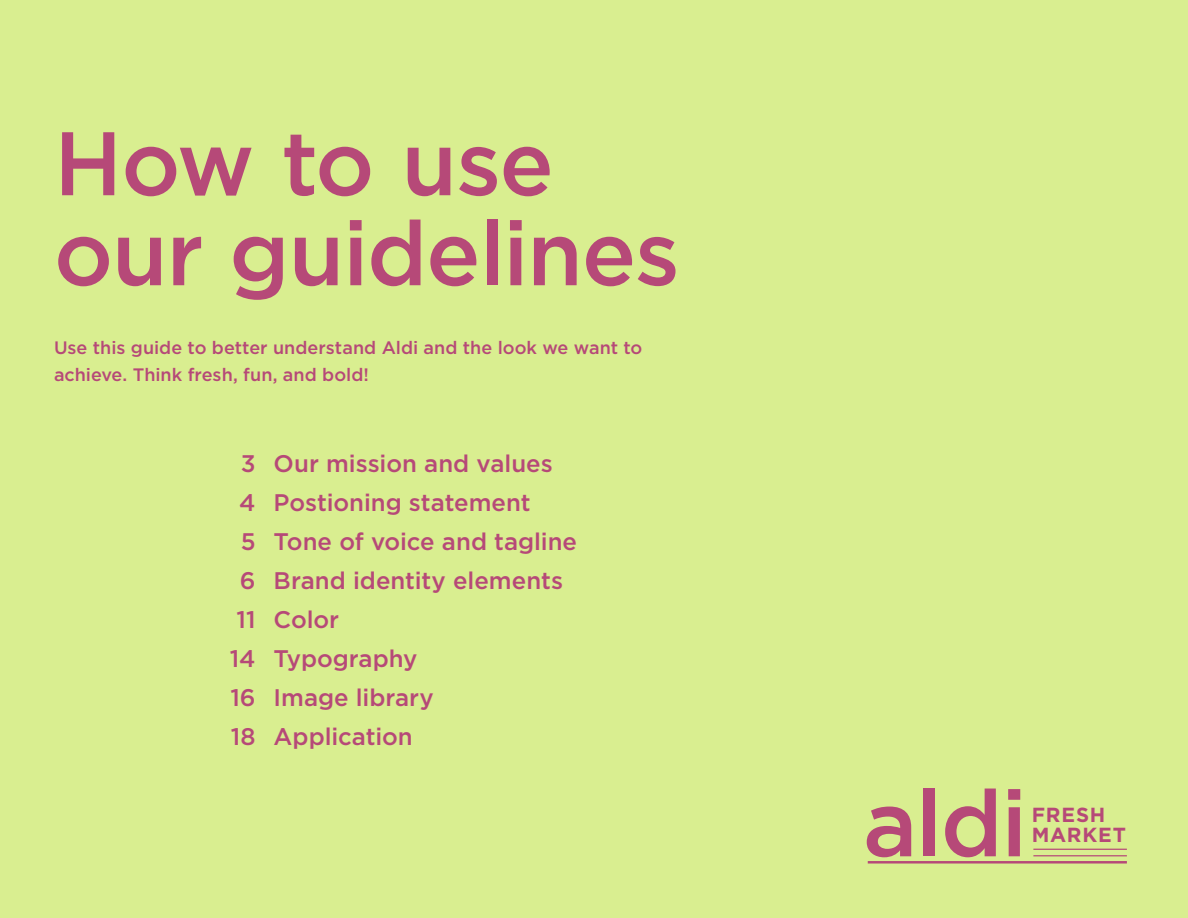
<style>
.page{position:relative;width:1188px;height:918px;background:#d9ee90}
.page>*{position:absolute;margin:0;border:0;box-sizing:border-box;transform-origin:0 0}
.t1{font:500 92.85px "Gotham";color:#b64978}
.t2{font:500 90px "Gotham";letter-spacing:-.015em;color:#b64978}
.t3{font:500 24px "Gotham";color:#b64978}
.t4{font:700 20.4px/20.4px "Gotham";letter-spacing:.04em;color:#b64978}
.t5{font:500 18px/27px "Gotham";color:#b64978}
</style>
<div class="page">
<hr style="left:1033px;top:849px;width:94px;height:1px;background:#b64978">
<hr style="left:1033px;top:855px;width:94px;height:1px;background:#b64978">
<hr style="left:868px;top:861px;width:259px;height:3px;background:#b64978">
<p class="t2" style="left:54px;top:105px;width:501px">How to use</p>
<p class="t2" style="left:54px;top:195px;width:627px">our guidelines</p>
<p class="t5" style="left:54px;top:334px;width:590px">Use this guide to better understand Aldi and the look we want to achieve. Think fresh, fun, and bold!</p>
<p class="t3" style="left:241px;top:448px;width:16px">3</p>
<p class="t3" style="left:239px;top:487px;width:18px">4</p>
<p class="t3" style="left:241px;top:526px;width:16px">5</p>
<p class="t3" style="left:240px;top:565px;width:17px">6</p>
<p class="t3" style="left:237px;top:604px;width:21px">11</p>
<p class="t3" style="left:230px;top:643px;width:27px">14</p>
<p class="t3" style="left:230px;top:682px;width:27px">16</p>
<p class="t3" style="left:231px;top:721px;width:26px">18</p>
<p class="t3" style="left:274px;top:448px;width:281px">Our mission and values</p>
<p class="t3" style="left:274px;top:487px;width:259px">Postioning statement</p>
<p class="t3" style="left:274px;top:526px;width:305px">Tone of voice and tagline</p>
<p class="t3" style="left:274px;top:565px;width:291px">Brand identity elements</p>
<p class="t3" style="left:274px;top:604px;width:67px">Color</p>
<p class="t3" style="left:274px;top:643px;width:145px">Typography</p>
<p class="t3" style="left:274px;top:682px;width:162px">Image library</p>
<p class="t3" style="left:274px;top:721px;width:141px">Application</p>
<p class="t1" style="left:863px;top:763px;width:166px">aldi</p>
<p class="t4" style="left:1032px;top:804px;width:96px">FRESH<br>MARKET</p>
</div>
